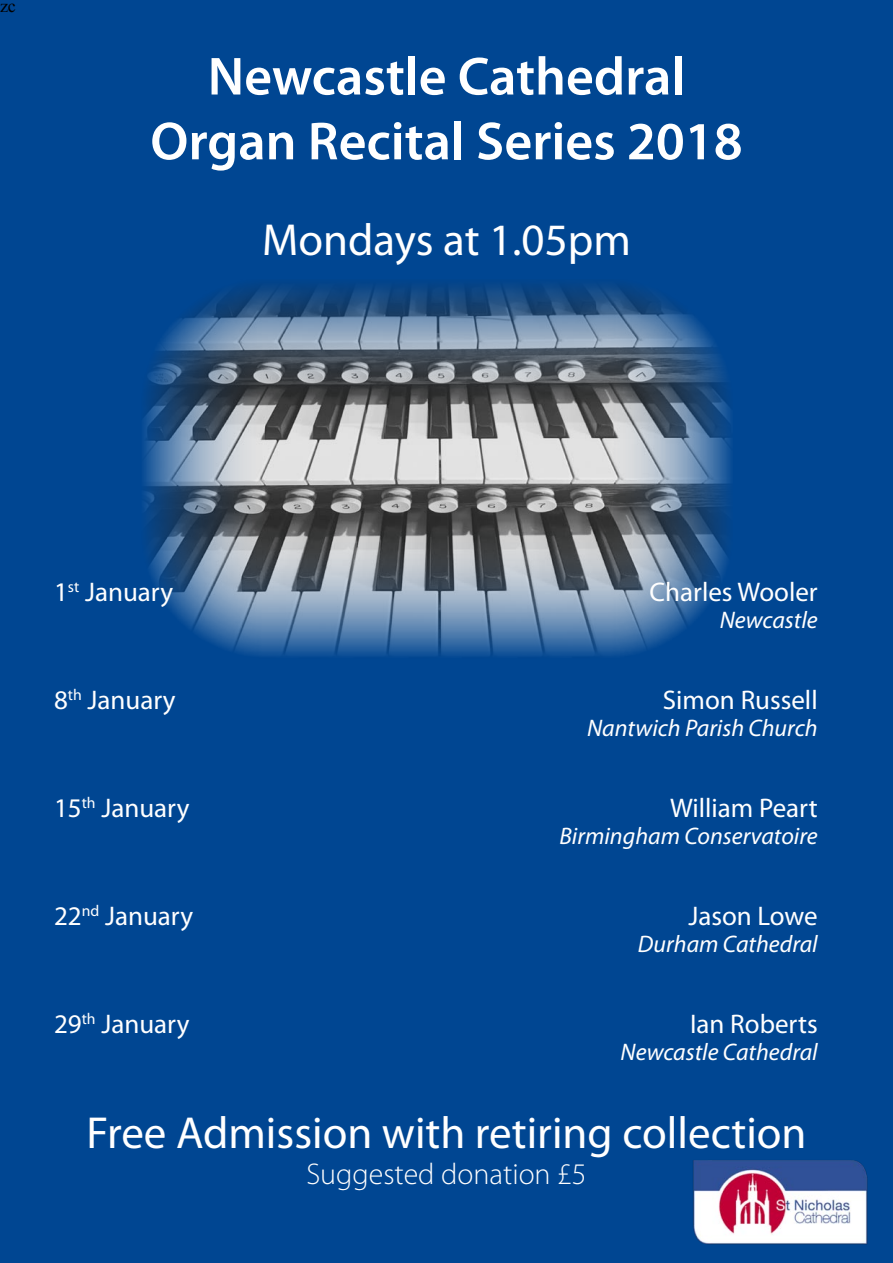
<style>
.page{position:relative;width:893px;height:1263px;background:#004692}
.page>*{position:absolute;margin:0;border:0;box-sizing:border-box;transform-origin:0 0}
.t1{font:600 54px/64.8px "Myriad Pro";color:#fff;text-align:center}
.t2{font:45px "Myriad Pro";color:#fff}
.t3{font:300 30px "Myriad Pro";color:#fff}
.t4{font:27px "Myriad Pro";color:#fff}
.t5{font:italic 24px "Myriad Pro";color:#fff}
.t6{font:18px "Times New Roman";color:#000}
</style>
<div class="page">
<img style="left:144px;top:283px;width:587px;height:373px">
<img style="left:693px;top:1160px;width:175px;height:85px">
<p class="t6" style="left:0;top:-6px;width:17px">zc</p>
<h1 class="t1" style="left:150px;top:43px;width:594px">Newcastle Cathedral<br>Organ Recital Series 2018</h1>
<h2 class="t2" style="left:262px;top:212px;width:370px">Mondays at 1.05pm</h2>
<p class="t4" style="left:54px;top:575px;width:121px">1<sup>st</sup> January</p>
<p class="t4" style="left:649px;top:575px;width:170px">Charles Wooler</p>
<p class="t5" style="left:720px;top:605px;width:99px">Newcastle</p>
<p class="t4" style="left:54px;top:683px;width:123px">8<sup>th</sup> January</p>
<p class="t4" style="left:663px;top:683px;width:156px">Simon Russell</p>
<p class="t5" style="left:587px;top:713px;width:232px">Nantwich Parish Church</p>
<p class="t4" style="left:54px;top:791px;width:137px">15<sup>th</sup> January</p>
<p class="t4" style="left:670px;top:791px;width:149px">William Peart</p>
<p class="t5" style="left:559px;top:821px;width:260px">Birmingham Conservatoire</p>
<p class="t4" style="left:54px;top:899px;width:141px">22<sup>nd</sup> January</p>
<p class="t4" style="left:688px;top:899px;width:131px">Jason Lowe</p>
<p class="t5" style="left:638px;top:929px;width:181px">Durham Cathedral</p>
<p class="t4" style="left:54px;top:1007px;width:137px">29<sup>th</sup> January</p>
<p class="t4" style="left:690px;top:1007px;width:129px">Ian Roberts</p>
<p class="t5" style="left:621px;top:1037px;width:199px">Newcastle Cathedral</p>
<h2 class="t2" style="left:86px;top:1105px;width:722px">Free Admission with retiring collection</h2>
<p class="t3" style="left:306px;top:1156px;width:282px">Suggested donation £5</p>
</div>
